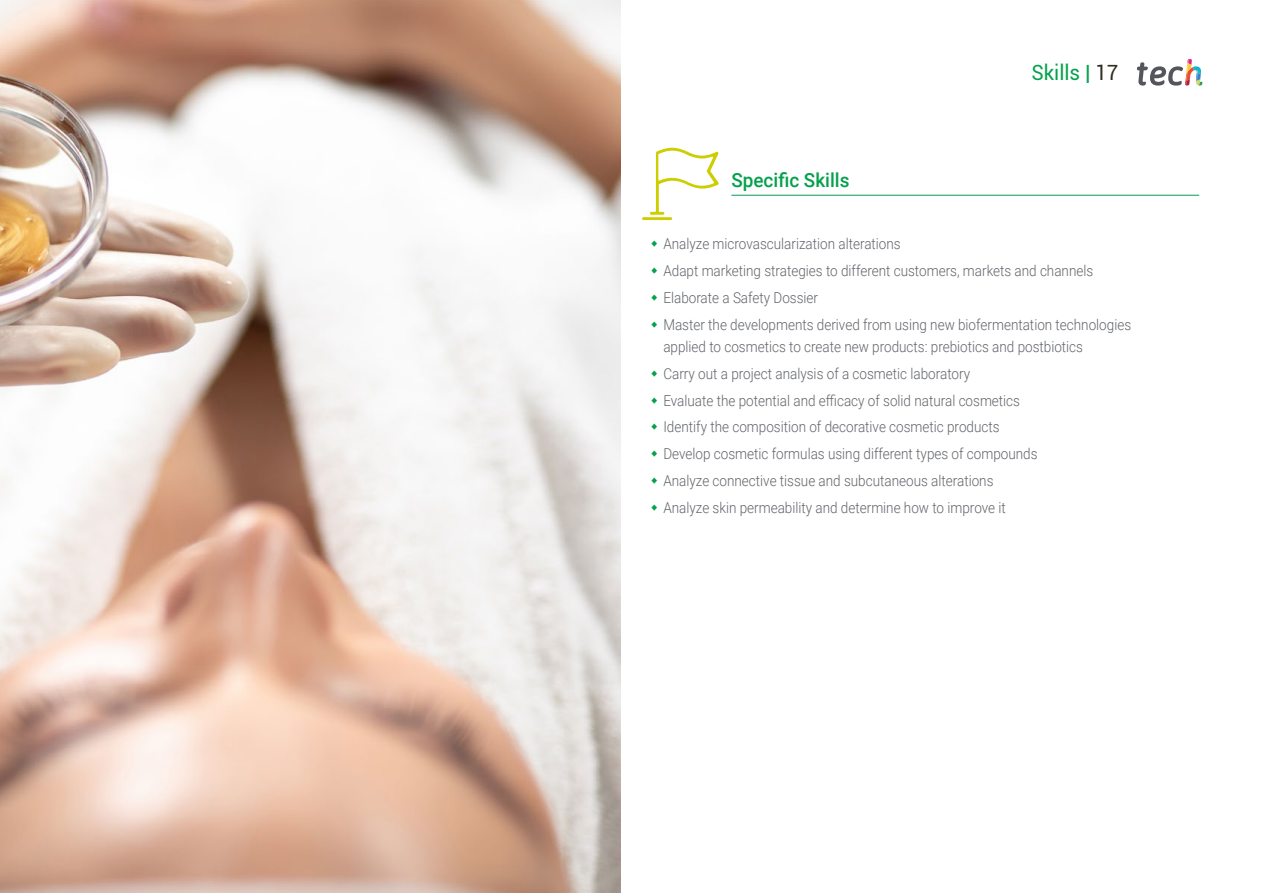
<style>
.page{position:relative;width:1263px;height:893px;background:#fff}
.page>*{position:absolute;margin:0;border:0;box-sizing:border-box;transform-origin:0 0}
.t1{font:21px "Roboto";color:#04a14d}
.t2{font:500 19.5px "Roboto";color:#04a14d}
.t3{font:300 15px/26.7px "Roboto";color:#61646a;scale:.9 1}
.s1{color:#312e20}
</style>
<div class="page">
<hr style="left:731px;top:195px;width:468px;height:1px;background:#04a14d">
<hr style="left:642px;top:217px;width:30px;height:3px;background:#cdce00">
<svg style="left:650px;top:148px;width:69px;height:67px"></svg>
<svg style="left:1137px;top:59px;width:65px;height:27px"></svg>
<img style="left:0;top:0;width:621px;height:893px">
<h2 class="t2" style="left:731px;top:166px;width:120px">Specific Skills</h2>
<h1 class="t1" style="left:1031px;top:57px;width:89px">Skills | <span class="s1">17</span></h1>
<p class="t3" style="left:663px;top:230px;width:521px">Analyze microvascularization alterations<br>Adapt marketing strategies to different customers, markets and channels Elaborate a Safety Dossier<br>Master the developments derived from using new biofermentation technologies</p>
<p class="t3" style="left:663px;top:333px;width:468px">applied to cosmetics to create new products: prebiotics and postbiotics Carry out a project analysis of a cosmetic laboratory<br>Evaluate the potential and efficacy of solid natural cosmetics<br>Identify the composition of decorative cosmetic products<br>Develop cosmetic formulas using different types of compounds Analyze connective tissue and subcutaneous alterations<br>Analyze skin permeability and determine how to improve it</p>
</div>
